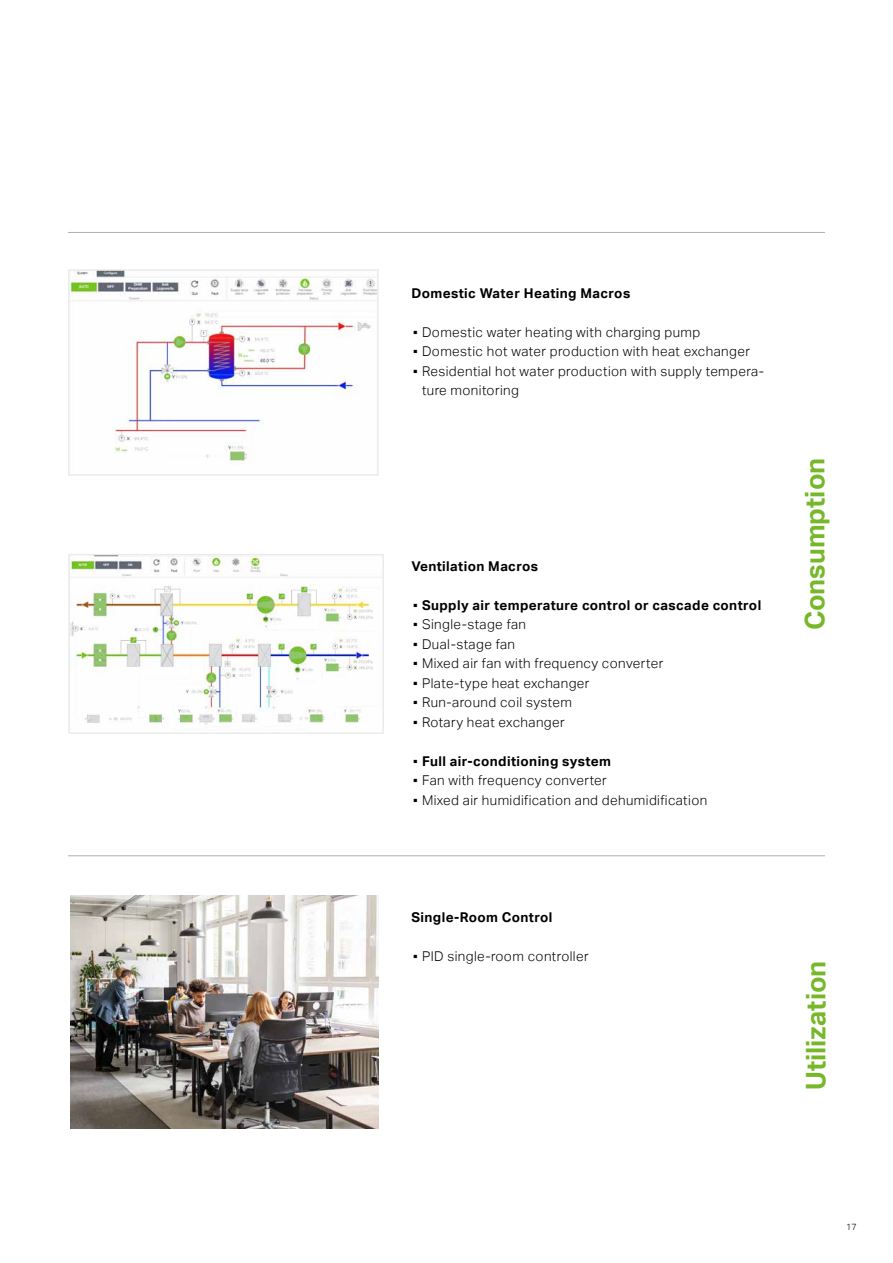
<style>
.page{position:relative;width:893px;height:1263px;background:#fff}
.page>*{position:absolute;margin:0;border:0;box-sizing:border-box;transform-origin:0 0}
.t1{font:700 27px "Aktiv Grotesk";color:#76b82a}
.t2{font:300 13.5px/19.5px "Aktiv Grotesk";letter-spacing:.03em;color:#000}
.t3{font:700 13.5px "Aktiv Grotesk";letter-spacing:.03em;color:#000}
.t4{font:300 9px "Aktiv Grotesk";color:#000}
.s1{font-weight:300}
</style>
<div class="page">
<img style="left:71px;top:272px;width:305px;height:193px">
<div style="left:68px;top:269px;width:311px;height:207px;border:2px solid #ebebeb"></div>
<img style="left:71px;top:895px;width:307px;height:234px">
<img style="left:71px;top:557px;width:310px;height:168px">
<div style="left:68px;top:554px;width:316px;height:180px;border:2px solid #ebebeb"></div>
<hr style="left:68px;top:855px;width:757px;height:1px;background:#b2aeab">
<hr style="left:68px;top:232px;width:757px;height:1px;background:#b2aeab">
<p class="t3" style="left:411px;top:285px;width:220px">Domestic Water Heating Macros</p>
<p class="t2" style="left:411px;top:322px;width:290px">▪ Domestic water heating with charging pump</p>
<p class="t2" style="left:411px;top:342px;width:340px">▪ Domestic hot water production with heat exchanger</p>
<p class="t2" style="left:422px;top:361px;width:344px;text-indent:-11px">▪ Residential hot water production with supply tempera&shy;ture monitoring</p>
<p class="t3" style="left:411px;top:558px;width:128px">Ventilation Macros</p>
<p class="t3" style="left:411px;top:597px;width:351px"><span class="s1">▪</span> Supply air temperature control or cascade control</p>
<p class="t2" style="left:411px;top:615px;width:116px">▪ Single-stage fan</p>
<p class="t2" style="left:411px;top:634px;width:105px">▪ Dual-stage fan</p>
<p class="t2" style="left:411px;top:654px;width:253px">▪ Mixed air fan with frequency converter</p>
<p class="t2" style="left:411px;top:673px;width:180px">▪ Plate-type heat exchanger</p>
<p class="t2" style="left:411px;top:693px;width:162px">▪ Run-around coil system</p>
<p class="t2" style="left:411px;top:712px;width:155px">▪ Rotary heat exchanger</p>
<p class="t3" style="left:411px;top:753px;width:201px"><span class="s1">▪</span> Full air-conditioning system</p>
<p class="t2" style="left:411px;top:771px;width:197px">▪ Fan with frequency converter</p>
<p class="t2" style="left:411px;top:790px;width:297px">▪ Mixed air humidification and dehumidification</p>
<h1 class="t1" style="left:799px;top:630px;width:174px;rotate:-90deg">Consumption</h1>
<p class="t3" style="left:411px;top:909px;width:143px">Single-Room Control</p>
<p class="t2" style="left:411px;top:946px;width:179px">▪ PID single-room controller</p>
<h1 class="t1" style="left:800px;top:1090px;width:131px;rotate:-90deg">Utilization</h1>
<p class="t4" style="left:846px;top:1221px;width:12px">17</p>
</div>
